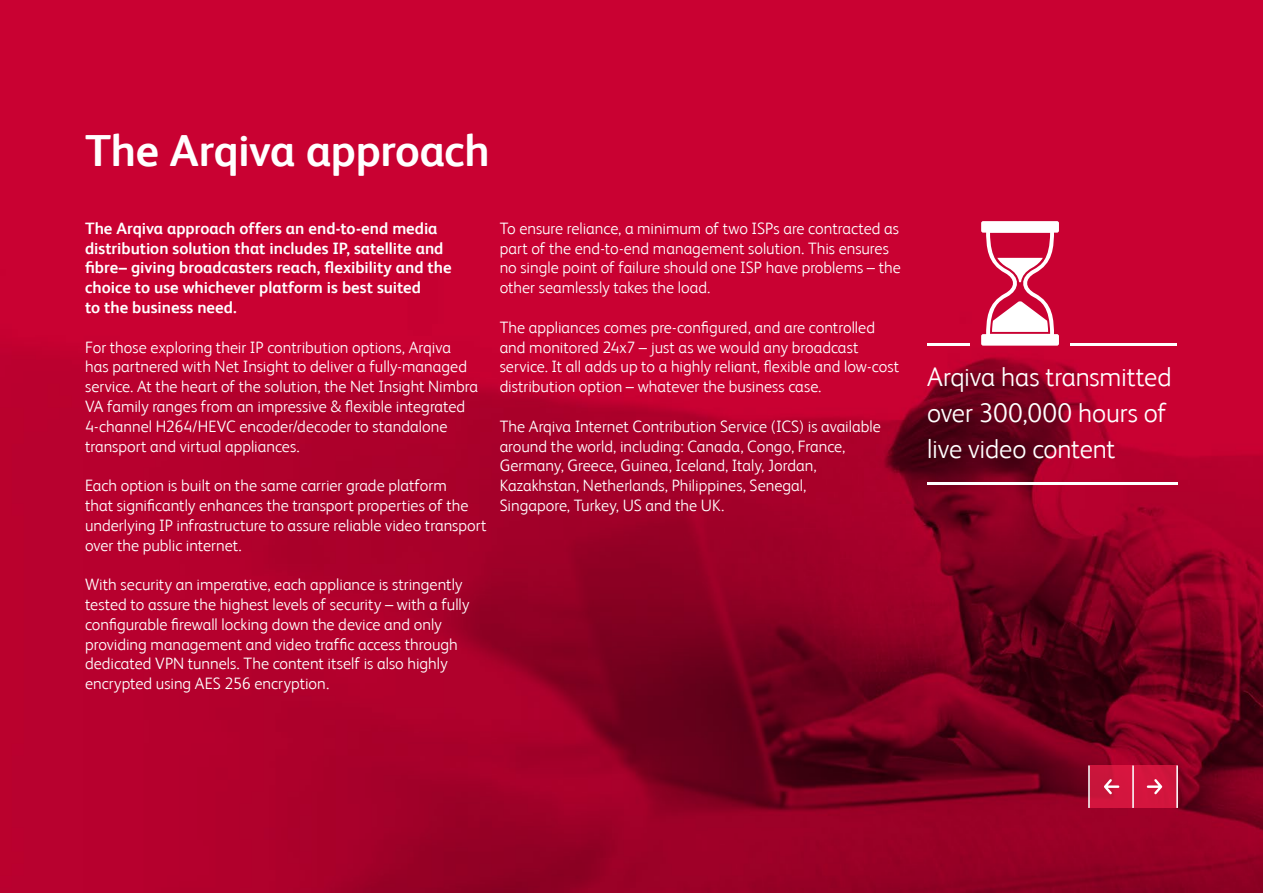
<style>
.page{position:relative;width:1263px;height:893px;background:#fff}
.page>*{position:absolute;margin:0;border:0;box-sizing:border-box;transform-origin:0 0}
.t1{font:700 45px "FS Albert";letter-spacing:-.005em;color:#fff}
.t2{font:300 27px/36px "FS Albert";letter-spacing:-.01em;color:#fff}
.t3{font:300 16.5px/19.8px "FS Albert";color:#fff}
.t4{font:700 16.5px/19.8px "FS Albert";color:#fff}
</style>
<div class="page">
<img style="left:0;top:0;width:1263px;height:893px">
<svg style="left:986px;top:233px;width:68px;height:101px"></svg>
<div style="left:981px;top:221px;width:78px;height:12px;background:#fff;border-radius:2px"></div>
<div style="left:981px;top:334px;width:78px;height:12px;background:#fff;border-radius:2px"></div>
<hr style="left:1070px;top:343px;width:107px;height:3px;background:#fff">
<hr style="left:927px;top:343px;width:42px;height:3px;background:#fff">
<hr style="left:927px;top:482px;width:251px;height:2px;background:#fff">
<hr style="left:1176px;top:765px;width:2px;height:43px;background:#fff">
<hr style="left:1088px;top:765px;width:2px;height:43px;background:#fff">
<hr style="left:1132px;top:765px;width:2px;height:43px;background:#fff">
<div style="left:1134px;top:765px;width:42px;height:43px;background:#d3153e"></div>
<svg style="left:1090px;top:765px;width:42px;height:43px;fill:#d3153e"></svg>
<h1 class="t1" style="left:85px;top:124px;width:406px">The Arqiva approach</h1>
<p class="t4" style="left:85px;top:218px;width:368px">The Arqiva approach offers an end-to-end media distribution solution that includes IP, satellite and fibre– giving broadcasters reach, flexibility and the choice to use whichever platform is best suited<br>to the business need.</p>
<p class="t3" style="left:85px;top:337px;width:395px">For those exploring their IP contribution options, Arqiva has partnered with Net Insight to deliver a fully-managed service. At the heart of the solution, the Net Insight Nimbra VA family ranges from an impressive &amp; flexible integrated 4-channel H264/HEVC encoder/decoder to standalone transport and virtual appliances.</p>
<p class="t3" style="left:85px;top:476px;width:403px">Each option is built on the same carrier grade platform<br>that significantly enhances the transport properties of the underlying IP infrastructure to assure reliable video transport over the public internet.</p>
<p class="t3" style="left:85px;top:575px;width:386px">With security an imperative, each appliance is stringently tested to assure the highest levels of security – with a fully configurable firewall locking down the device and only providing management and video traffic access through dedicated VPN tunnels. The content itself is also highly encrypted using AES 256 encryption.</p>
<p class="t3" style="left:500px;top:218px;width:403px">To ensure reliance, a minimum of two ISPs are contracted as part of the end-to-end management solution. This ensures no single point of failure should one ISP have problems – the other seamlessly takes the load.</p>
<p class="t3" style="left:500px;top:317px;width:401px">The appliances comes pre-configured, and are controlled and monitored 24x7 – just as we would any broadcast service. It all adds up to a highly reliant, flexible and low-cost distribution option – whatever the business case.</p>
<p class="t3" style="left:500px;top:416px;width:383px">The Arqiva Internet Contribution Service (ICS) is available around the world, including: Canada, Congo, France, Germany, Greece, Guinea, Iceland, Italy, Jordan, Kazakhstan, Netherlands, Philippines, Senegal, Singapore, Turkey, US and the UK.</p>
<h2 class="t2" style="left:927px;top:358px;width:246px">Arqiva has transmitted over 300,000 hours of live video content</h2>
</div>
